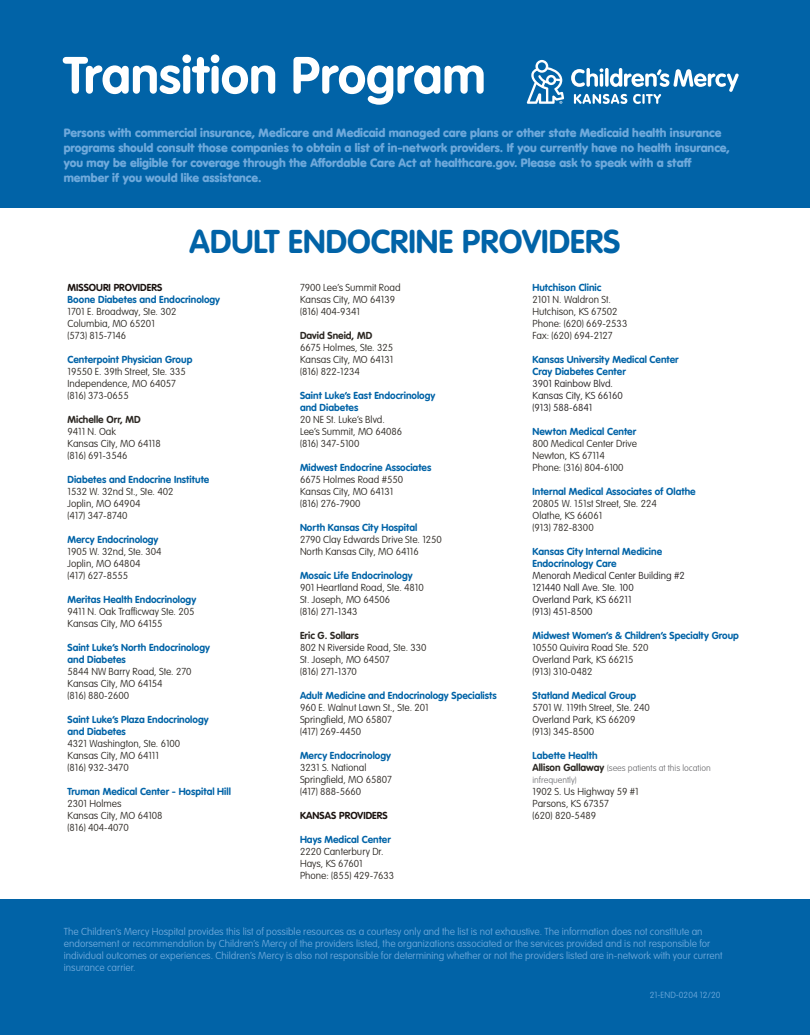
<style>
.page{position:relative;width:810px;height:1035px;background:#fff}
.page>*{position:absolute;margin:0;border:0;box-sizing:border-box;transform-origin:0 0}
.t1{font:700 51.25px "VAG Rounded Next";color:#fff}
.t2{font:700 32.5px "VAG Rounded Next";color:#0163a7}
.t3{font:900 11.88px/15px "VAG Rounded Next";color:#6ea9db}
.t4{font:300 10px "VAG Rounded Next";color:#2c2823}
.t5{font:700 10px "VAG Rounded Next";color:#0163a7}
.t6{font:300 10px/12px "VAG Rounded Next";color:#6ea9db}
.t7{font:300 10px "VAG Rounded Next";color:#231f20}
.t8{font:700 10px "VAG Rounded Next";color:#2c2823}
.t9{font:700 10px "VAG Rounded Next";color:#1a120f}
.t10{font:300 8.75px/12px "VAG Rounded Next";color:#77777a}
.t11{font:300 8.75px "VAG Rounded Next";color:#6ea9db}
.s1{font-weight:700;font-size:10px;color:#2c2823}
</style>
<div class="page">
<div style="left:0;top:0;width:810px;height:208px;background:#0163a7"></div>
<div style="left:0;top:899px;width:810px;height:136px;background:#0163a7"></div>
<svg style="left:527px;top:60px;width:37px;height:44px"></svg>
<svg style="left:571px;top:68px;width:168px;height:36px"></svg>
<p class="t1" style="left:64px;top:42px;width:424px">Transition Program</p>
<p class="t3" style="left:64px;top:125px;width:668px">Persons with commercial insurance, Medicare and Medicaid managed care plans or other state Medicaid health insurance programs should consult those companies to obtain a list of in-network providers. If you currently have no health insurance, you may be eligible for coverage through the Affordable Care Act at healthcare.gov. Please ask to speak with a staff member if you would like assistance.</p>
<p class="t2" style="left:190px;top:221px;width:432px">ADULT ENDOCRINE PROVIDERS</p>
<p class="t9" style="left:68px;top:281px;width:96px">MISSOURI PROVIDERS</p>
<p class="t5" style="left:68px;top:293px;width:154px">Boone Diabetes and Endocrinology</p>
<p class="t4" style="left:68px;top:306px;width:110px">1701 E. Broadway, Ste. 302</p>
<p class="t4" style="left:68px;top:318px;width:89px">Columbia, MO 65201</p>
<p class="t4" style="left:68px;top:330px;width:60px">(573) 815-7146</p>
<p class="t5" style="left:68px;top:353px;width:126px">Centerpoint Physician Group</p>
<p class="t4" style="left:68px;top:366px;width:120px">19550 E. 39th Street, Ste. 335</p>
<p class="t4" style="left:68px;top:378px;width:110px">Independence, MO 64057</p>
<p class="t4" style="left:68px;top:390px;width:63px">(816) 373-0655</p>
<p class="t8" style="left:68px;top:413px;width:75px">Michelle Orr, MD</p>
<p class="t4" style="left:68px;top:426px;width:50px">9411 N. Oak</p>
<p class="t4" style="left:68px;top:438px;width:95px">Kansas City, MO 64118</p>
<p class="t4" style="left:68px;top:450px;width:61px">(816) 691-3546</p>
<p class="t5" style="left:68px;top:473px;width:143px">Diabetes and Endocrine Institute</p>
<p class="t4" style="left:68px;top:486px;width:107px">1532 W. 32nd St., Ste. 402</p>
<p class="t4" style="left:68px;top:498px;width:74px">Joplin, MO 64904</p>
<p class="t4" style="left:68px;top:510px;width:62px">(417) 347-8740</p>
<p class="t5" style="left:68px;top:533px;width:92px">Mercy Endocrinology</p>
<p class="t4" style="left:68px;top:546px;width:96px">1905 W. 32nd, Ste. 304</p>
<p class="t4" style="left:68px;top:558px;width:74px">Joplin, MO 64804</p>
<p class="t4" style="left:68px;top:570px;width:62px">(417) 627-8555</p>
<p class="t5" style="left:68px;top:593px;width:130px">Meritas Health Endocrinology</p>
<p class="t4" style="left:68px;top:606px;width:128px">9411 N. Oak Trafficway Ste. 205</p>
<p class="t4" style="left:68px;top:618px;width:97px">Kansas City, MO 64155</p>
<p class="t5" style="left:68px;top:641px;width:144px">Saint Luke’s North Endocrinology</p>
<p class="t5" style="left:68px;top:653px;width:60px">and Diabetes</p>
<p class="t4" style="left:68px;top:666px;width:126px">5844 NW Barry Road, Ste. 270</p>
<p class="t4" style="left:68px;top:678px;width:97px">Kansas City, MO 64154</p>
<p class="t4" style="left:68px;top:690px;width:63px">(816) 880-2600</p>
<p class="t5" style="left:68px;top:713px;width:143px">Saint Luke’s Plaza Endocrinology</p>
<p class="t5" style="left:68px;top:725px;width:60px">and Diabetes</p>
<p class="t4" style="left:68px;top:738px;width:114px">4321 Washington, Ste. 6100</p>
<p class="t4" style="left:68px;top:750px;width:93px">Kansas City, MO 64111</p>
<p class="t4" style="left:68px;top:762px;width:63px">(816) 932-3470</p>
<p class="t5" style="left:68px;top:785px;width:165px">Truman Medical Center - Hospital Hill</p>
<p class="t4" style="left:68px;top:798px;width:56px">2301 Holmes</p>
<p class="t4" style="left:68px;top:810px;width:97px">Kansas City, MO 64108</p>
<p class="t4" style="left:68px;top:822px;width:63px">(816) 404-4070</p>
<p class="t4" style="left:300px;top:282px;width:102px">7900 Lee’s Summit Road</p>
<p class="t4" style="left:300px;top:294px;width:97px">Kansas City, MO 64139</p>
<p class="t4" style="left:300px;top:306px;width:61px">(816) 404-9341</p>
<p class="t8" style="left:300px;top:329px;width:74px">David Sneid, MD</p>
<p class="t4" style="left:300px;top:342px;width:95px">6675 Holmes, Ste. 325</p>
<p class="t4" style="left:300px;top:354px;width:95px">Kansas City, MO 64131</p>
<p class="t4" style="left:300px;top:366px;width:61px">(816) 822-1234</p>
<p class="t5" style="left:300px;top:389px;width:137px">Saint Luke’s East Endocrinology</p>
<p class="t5" style="left:300px;top:401px;width:60px">and Diabetes</p>
<p class="t4" style="left:300px;top:414px;width:86px">20 NE St. Luke’s Blvd.</p>
<p class="t4" style="left:300px;top:426px;width:104px">Lee’s Summit, MO 64086</p>
<p class="t4" style="left:300px;top:438px;width:61px">(816) 347-5100</p>
<p class="t5" style="left:300px;top:461px;width:133px">Midwest Endocrine Associates</p>
<p class="t4" style="left:300px;top:474px;width:105px">6675 Holmes Road #550</p>
<p class="t4" style="left:300px;top:486px;width:95px">Kansas City, MO 64131</p>
<p class="t4" style="left:300px;top:498px;width:62px">(816) 276-7900</p>
<p class="t5" style="left:300px;top:521px;width:119px">North Kansas City Hospital</p>
<p class="t4" style="left:300px;top:534px;width:143px">2790 Clay Edwards Drive Ste. 1250</p>
<p class="t4" style="left:300px;top:546px;width:120px">North Kansas City, MO 64116</p>
<p class="t5" style="left:300px;top:569px;width:114px">Mosaic Life Endocrinology</p>
<p class="t4" style="left:300px;top:582px;width:125px">901 Heartland Road, Ste. 4810</p>
<p class="t4" style="left:300px;top:594px;width:92px">St. Joseph, MO 64506</p>
<p class="t4" style="left:300px;top:606px;width:59px">(816) 271-1343</p>
<p class="t8" style="left:300px;top:629px;width:60px">Eric G. Sollars</p>
<p class="t4" style="left:300px;top:642px;width:128px">802 N Riverside Road, Ste. 330</p>
<p class="t4" style="left:300px;top:654px;width:91px">St. Joseph, MO 64507</p>
<p class="t4" style="left:300px;top:666px;width:58px">(816) 271-1370</p>
<p class="t5" style="left:300px;top:689px;width:198px">Adult Medicine and Endocrinology Specialists</p>
<p class="t4" style="left:300px;top:702px;width:130px">960 E. Walnut Lawn St., Ste. 201</p>
<p class="t4" style="left:300px;top:714px;width:93px">Springfield, MO 65807</p>
<p class="t4" style="left:300px;top:726px;width:63px">(417) 269-4450</p>
<p class="t5" style="left:300px;top:749px;width:92px">Mercy Endocrinology</p>
<p class="t4" style="left:300px;top:762px;width:68px">3231 S. National</p>
<p class="t4" style="left:300px;top:774px;width:93px">Springfield, MO 65807</p>
<p class="t4" style="left:300px;top:786px;width:63px">(417) 888-5660</p>
<p class="t9" style="left:300px;top:809px;width:89px">KANSAS PROVIDERS</p>
<p class="t5" style="left:300px;top:833px;width:92px">Hays Medical Center</p>
<p class="t4" style="left:300px;top:846px;width:85px">2220 Canterbury Dr.</p>
<p class="t4" style="left:300px;top:858px;width:64px">Hays, KS 67601</p>
<p class="t4" style="left:300px;top:870px;width:96px">Phone: (855) 429-7633</p>
<p class="t5" style="left:532px;top:281px;width:70px">Hutchison Clinic</p>
<p class="t4" style="left:532px;top:294px;width:80px">2101 N. Waldron St.</p>
<p class="t4" style="left:532px;top:306px;width:87px">Hutchison, KS 67502</p>
<p class="t4" style="left:532px;top:318px;width:96px">Phone: (620) 669-2533</p>
<p class="t4" style="left:532px;top:330px;width:82px">Fax: (620) 694-2127</p>
<p class="t5" style="left:532px;top:353px;width:148px">Kansas University Medical Center</p>
<p class="t5" style="left:532px;top:365px;width:95px">Cray Diabetes Center</p>
<p class="t7" style="left:532px;top:378px;width:82px">3901 Rainbow Blvd.</p>
<p class="t7" style="left:532px;top:390px;width:92px">Kansas City, KS 66160</p>
<p class="t7" style="left:532px;top:402px;width:61px">(913) 588-6841</p>
<p class="t5" style="left:532px;top:425px;width:105px">Newton Medical Center</p>
<p class="t4" style="left:532px;top:438px;width:106px">800 Medical Center Drive</p>
<p class="t4" style="left:532px;top:450px;width:74px">Newton, KS 67114</p>
<p class="t4" style="left:532px;top:462px;width:93px">Phone: (316) 804-6100</p>
<p class="t5" style="left:532px;top:485px;width:165px">Internal Medical Associates of Olathe</p>
<p class="t4" style="left:532px;top:498px;width:126px">20805 W. 151st Street, Ste. 224</p>
<p class="t4" style="left:532px;top:510px;width:71px">Olathe, KS 66061</p>
<p class="t4" style="left:532px;top:522px;width:63px">(913) 782-8300</p>
<p class="t5" style="left:532px;top:545px;width:131px">Kansas City Internal Medicine</p>
<p class="t5" style="left:532px;top:557px;width:86px">Endocrinology Care</p>
<p class="t7" style="left:532px;top:570px;width:154px">Menorah Medical Center Building #2</p>
<p class="t7" style="left:532px;top:582px;width:103px">121440 Nall Ave. Ste. 100</p>
<p class="t7" style="left:532px;top:594px;width:101px">Overland Park, KS 66211</p>
<p class="t7" style="left:532px;top:606px;width:61px">(913) 451-8500</p>
<p class="t5" style="left:532px;top:629px;width:208px">Midwest Women’s &amp; Children’s Specialty Group</p>
<p class="t4" style="left:532px;top:642px;width:118px">10550 Quivira Road Ste. 520</p>
<p class="t4" style="left:532px;top:654px;width:103px">Overland Park, KS 66215</p>
<p class="t4" style="left:532px;top:666px;width:61px">(913) 310-0482</p>
<p class="t5" style="left:532px;top:689px;width:105px">Statland Medical Group</p>
<p class="t4" style="left:532px;top:702px;width:119px">5701 W. 119th Street, Ste. 240</p>
<p class="t4" style="left:532px;top:714px;width:104px">Overland Park, KS 66209</p>
<p class="t4" style="left:532px;top:726px;width:63px">(913) 345-8500</p>
<p class="t5" style="left:532px;top:749px;width:67px">Labette Health</p>
<p class="t10" style="left:532px;top:763px;width:180px"><span class="s1">Allison Gallaway</span> (sees patients at this location infrequently)</p>
<p class="t4" style="left:532px;top:786px;width:108px">1902 S. Us Highway 59 #1</p>
<p class="t4" style="left:532px;top:798px;width:78px">Parsons, KS 67357</p>
<p class="t4" style="left:532px;top:810px;width:65px">(620) 820-5489</p>
<p class="t6" style="left:64px;top:926px;width:660px">The Children’s Mercy Hospital provides this list of possible resources as a courtesy only and the list is not exhaustive. The information does not constitute an endorsement or recommendation by Children’s Mercy of the providers listed, the organizations associated or the services provided and is not responsible for individual outcomes or experiences. Children’s Mercy is also not responsible for determining whether or not the providers listed are in-network with your current insurance carrier.</p>
<p class="t11" style="left:650px;top:990px;width:72px">21-END-0204 12/20</p>
</div>
